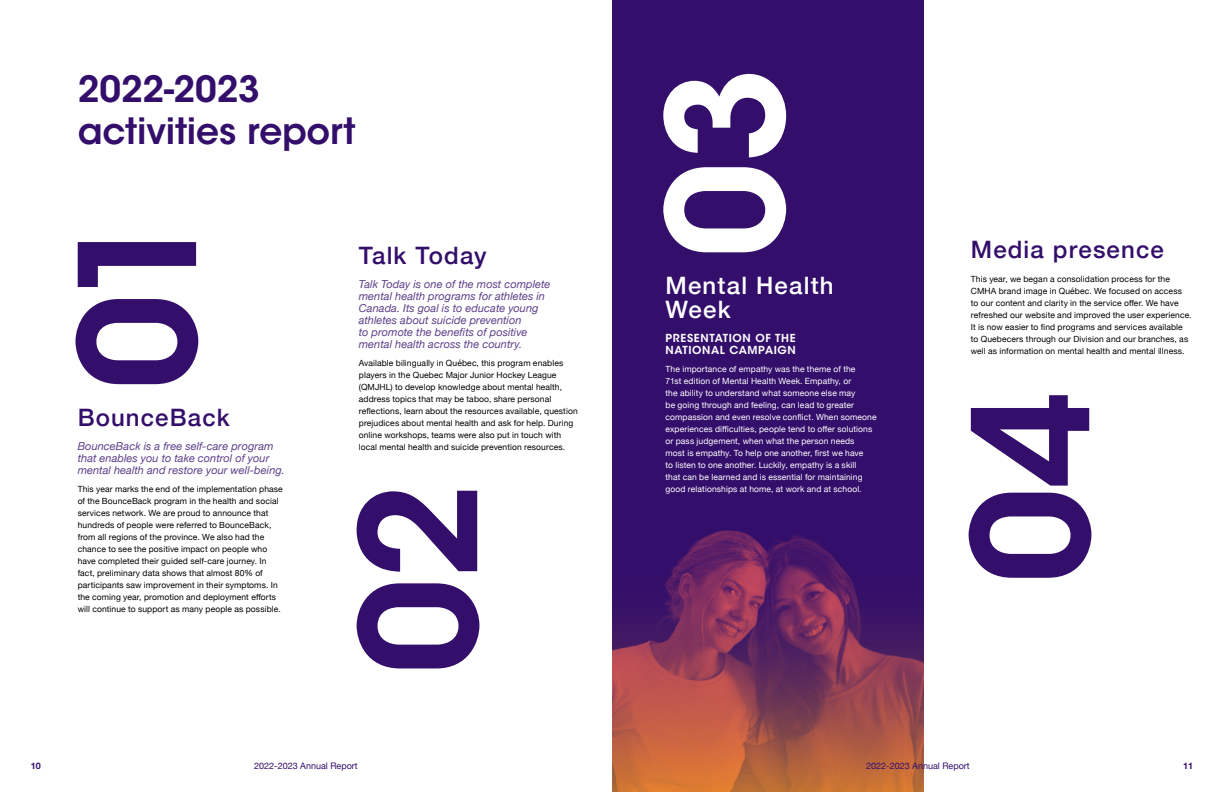
<style>
.page{position:relative;width:1224px;height:792px;background:#fff}
.page>*{position:absolute;margin:0;border:0;box-sizing:border-box;transform-origin:0 0}
.t1{font:600 160px "ITC Avant Garde Std";color:#330f6b}
.t2{font:600 160px "ITC Avant Garde Std";color:#fff}
.t3{font:600 36px/42px "ITC Avant Garde Std";letter-spacing:-.005em;color:#330f6b}
.t4{font:500 24px "Helvetica Neue";letter-spacing:.045em;color:#330f6b}
.t5{font:500 24px/24px "Helvetica Neue";letter-spacing:.05em;color:#fff}
.t6{font:italic 11px/12px "Helvetica Neue";letter-spacing:.005em;color:#5c3f89}
.t7{font:600 11px/12px "ITC Avant Garde Std";letter-spacing:.055em;color:#fff}
.t8{font:9px "Helvetica Neue";color:#330f6b}
.t9{font:700 9px "Helvetica Neue";color:#330f6b}
.t10{font:8.5px/12px "Helvetica Neue";letter-spacing:.015em;color:#000}
.t11{font:8.5px/12px "Helvetica Neue";letter-spacing:.015em;color:#fff}
</style>
<div class="page">
<div style="left:612px;top:0;width:312px;height:792px;background:#330f6b"></div>
<img style="left:678px;top:530px;width:158px;height:31px">
<svg style="left:612px;top:561px;width:312px;height:231px"></svg>
<h2 class="t3" style="left:78px;top:68px;width:279px">2022-2023 activities report</h2>
<h1 class="t1" style="left:36px;top:390px;width:184px;rotate:-90deg">01</h1>
<h3 class="t4" style="left:78px;top:398px;width:153px">BounceBack</h3>
<p class="t6" style="left:78px;top:441px;width:209px">BounceBack is a free self-care program that enables you to take control of your mental health and restore your well-being.</p>
<p class="t10" style="left:78px;top:483px;width:207px">This year marks the end of the implementation phase of the BounceBack program in the health and social services network. We are proud to announce that hundreds of people were referred to BounceBack, from all regions of the province. We also had the chance to see the positive impact on people who have completed their guided self-care journey. In fact, preliminary data shows that almost 80% of participants saw improvement in their symptoms. In the coming year, promotion and deployment efforts will continue to support as many people as possible.</p>
<h3 class="t4" style="left:359px;top:236px;width:129px">Talk Today</h3>
<p class="t6" style="left:359px;top:279px;width:193px">Talk Today is one of the most complete mental health programs for athletes in Canada. Its goal is to educate young athletes about suicide prevention<br>to promote the benefits of positive mental health across the country.</p>
<p class="t10" style="left:359px;top:357px;width:220px">Available bilingually in Québec, this program enables players in the Quebec Major Junior Hockey League (QMJHL) to develop knowledge about mental health, address topics that may be taboo, share personal reflections, learn about the resources available, question prejudices about mental health and ask for help. During online workshops, teams were also put in touch with local mental health and suicide prevention resources.</p>
<h1 class="t1" style="left:318px;top:674px;width:192px;rotate:-90deg">02</h1>
<h1 class="t2" style="left:624px;top:258px;width:193px;rotate:-90deg">03</h1>
<h3 class="t5" style="left:666px;top:271px;width:169px">Mental Health<br>Week</h3>
<p class="t7" style="left:666px;top:332px;width:132px">PRESENTATION OF THE<br>NATIONAL CAMPAIGN</p>
<p class="t11" style="left:666px;top:363px;width:213px">The importance of empathy was the theme of the<br>71st edition of Mental Health Week. Empathy, or<br>the ability to understand what someone else may<br>be going through and feeling, can lead to greater compassion and even resolve conflict. When someone experiences difficulties, people tend to offer solutions or pass judgement, when what the person needs<br>most is empathy. To help one another, first we have<br>to listen to one another. Luckily, empathy is a skill<br>that can be learned and is essential for maintaining good relationships at home, at work and at school.</p>
<h3 class="t4" style="left:971px;top:230px;width:195px">Media presence</h3>
<p class="t10" style="left:971px;top:273px;width:222px">This year, we began a consolidation process for the CMHA brand image in Québec. We focused on access<br>to our content and clarity in the service offer. We have refreshed our website and improved the user experience.<br>It is now easier to find programs and services available to Quebecers through our Division and our branches, as</p>
<p class="t10" style="left:971px;top:345px;width:215px">well as information on mental health and mental illness.</p>
<h1 class="t1" style="left:930px;top:583px;width:194px;rotate:-90deg">04</h1>
<p class="t9" style="left:31px;top:759px;width:12px">10</p>
<p class="t8" style="left:254px;top:759px;width:105px">2022-2023 Annual Report</p>
<p class="t8" style="left:866px;top:759px;width:105px">2022-2023 Annual Report</p>
<p class="t9" style="left:1183px;top:759px;width:12px">11</p>
</div>
